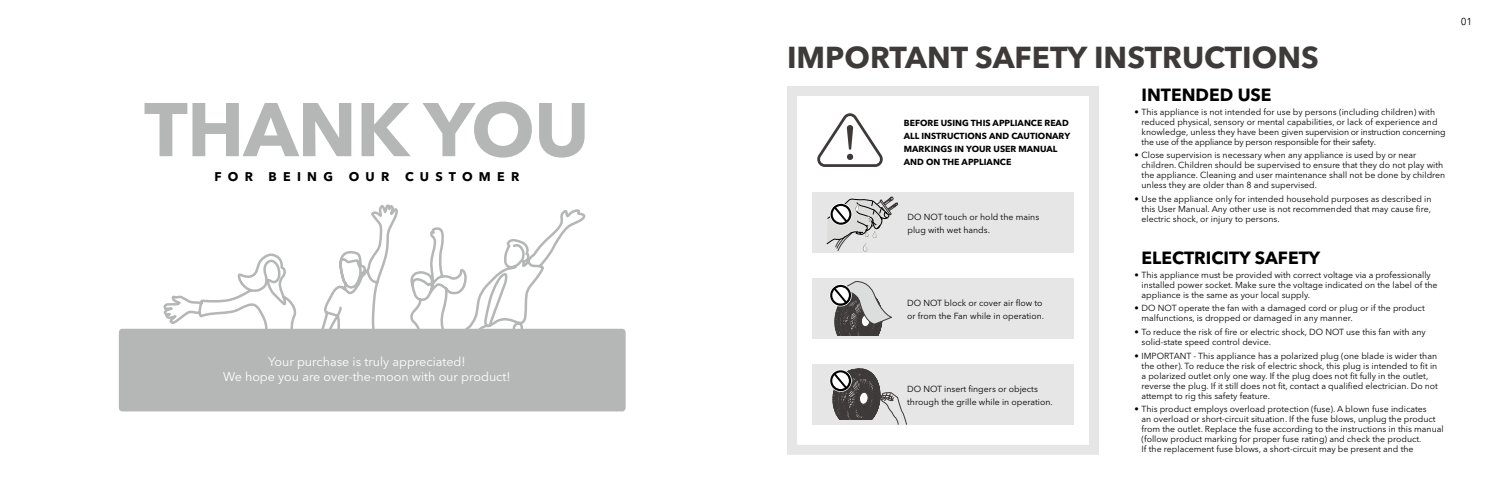
<style>
.page{position:relative;width:1489px;height:497px;background:#fff}
.page>*{position:absolute;margin:0;border:0;box-sizing:border-box;transform-origin:0 0}
.t1{font:700 75px "Avenir Next LT Pro";letter-spacing:-.01em;color:#b5b6b6}
.t2{font:700 30px "Avenir Next LT Pro";color:#3e3a39}
.t3{font:700 17.5px "Avenir Next LT Pro";color:#000}
.t4{font:12.5px/15px "Avenir Next LT Pro";color:#fff;text-align:center}
.t5{font:700 12.5px "Avenir Next LT Pro";letter-spacing:.5em;color:#000}
.t6{font:10px "Avenir Next LT Pro";color:#000}
.t7{font:8.75px/10px "Avenir Next LT Pro";color:#000}
.t8{font:700 8.75px/13.1px "Avenir Next LT Pro";color:#000}
</style>
<div class="page">
<div style="left:119px;top:328px;width:506px;height:83px;background:#b5b6b6;border-radius:4px"></div>
<svg style="left:162px;top:49px;width:425px;height:280px"></svg>
<div style="left:787px;top:86px;width:311px;height:368px;border:10px solid #e6e6e6"></div>
<div style="left:812px;top:192px;width:261px;height:60px;background:#e6e6e6"></div>
<svg style="left:826px;top:196px;width:71px;height:55px"></svg>
<div style="left:812px;top:278px;width:261px;height:60px;background:#e6e6e6"></div>
<div style="left:829px;top:284px;width:22px;height:22px;border:2px solid #fff;border-radius:50%"></div>
<svg style="left:830px;top:281px;width:62px;height:53px"></svg>
<div style="left:812px;top:363px;width:261px;height:61px;background:#e6e6e6"></div>
<div style="left:829px;top:369px;width:22px;height:22px;border:2px solid #fff;border-radius:50%"></div>
<svg style="left:830px;top:368px;width:77px;height:56px"></svg>
<svg style="left:817px;top:113px;width:66px;height:54px"></svg>
<h1 class="t1" style="left:144px;top:84px;width:447px">THANK YOU</h1>
<h3 class="t5" style="left:214px;top:169px;width:40px">FOR</h3>
<h3 class="t5" style="left:269px;top:169px;width:66px">BEING</h3>
<h3 class="t5" style="left:349px;top:169px;width:42px">OUR</h3>
<h3 class="t5" style="left:405px;top:169px;width:116px">CUSTOMER</h3>
<h3 class="t4" style="left:223px;top:354px;width:289px">Your purchase is truly appreciated!<br>We hope you are over-the-moon with our product!</h3>
<h2 class="t2" style="left:787px;top:39px;width:533px">IMPORTANT SAFETY INSTRUCTIONS</h2>
<p class="t8" style="left:903px;top:116px;width:168px">BEFORE USING THIS APPLIANCE READ<br>ALL INSTRUCTIONS AND CAUTIONARY<br>MARKINGS IN YOUR USER MANUAL<br>AND ON THE APPLIANCE</p>
<p class="t7" style="left:907px;top:210px;width:133px;line-height:13.1px">DO NOT touch or hold the mains plug with wet hands.</p>
<p class="t7" style="left:907px;top:295px;width:138px;line-height:13.1px">DO NOT block or cover air flow to or from the Fan while in operation.</p>
<p class="t7" style="left:907px;top:381px;width:147px;line-height:13.1px">DO NOT insert fingers or objects through the grille while in operation.</p>
<h3 class="t3" style="left:1141px;top:84px;width:131px">INTENDED USE</h3>
<p class="t7" style="left:1141px;top:106px;width:305px;text-indent:-7px">• This appliance is not intended for use by persons (including children) with reduced physical, sensory or mental capabilities, or lack of experience and knowledge, unless they have been given supervision or instruction concerning the use of the appliance by person responsible for their safety.</p>
<p class="t7" style="left:1141px;top:150px;width:305px;text-indent:-7px">• Close supervision is necessary when any appliance is used by or near children. Children should be supervised to ensure that they do not play with the appliance. Cleaning and user maintenance shall not be done by children unless they are older than 8 and supervised.</p>
<p class="t7" style="left:1141px;top:193px;width:291px;text-align:justify;text-indent:-7px">• Use the appliance only for intended household purposes as described in this User Manual. Any other use is not recommended that may cause fire, electric shock, or injury to persons.</p>
<h3 class="t3" style="left:1141px;top:247px;width:180px">ELECTRICITY SAFETY</h3>
<p class="t7" style="left:1141px;top:269px;width:297px;text-indent:-7px">• This appliance must be provided with correct voltage via a professionally installed power socket. Make sure the voltage indicated on the label of the appliance is the same as your local supply.</p>
<p class="t7" style="left:1141px;top:303px;width:285px;text-indent:-7px">• DO NOT operate the fan with a damaged cord or plug or if the product malfunctions, is dropped or damaged in any manner.</p>
<p class="t7" style="left:1141px;top:326px;width:286px;text-indent:-7px">• To reduce the risk of fire or electric shock, DO NOT use this fan with any solid-state speed control device.</p>
<p class="t7" style="left:1141px;top:350px;width:298px;text-indent:-7px">• IMPORTANT - This appliance has a polarized plug (one blade is wider than the other). To reduce the risk of electric shock, this plug is intended to fit in a polarized outlet only one way. If the plug does not fit fully in the outlet, reverse the plug. If it still does not fit, contact a qualified electrician. Do not attempt to rig this safety feature.</p>
<p class="t7" style="left:1141px;top:403px;width:303px;text-indent:-7px">• This product employs overload protection (fuse). A blown fuse indicates<br>an overload or short-circuit situation. If the fuse blows, unplug the product from the outlet. Replace the fuse according to the instructions in this manual (follow product marking for proper fuse rating) and check the product.<br>If the replacement fuse blows, a short-circuit may be present and the</p>
<p class="t6" style="left:1460px;top:15px;width:13px">01</p>
</div>
